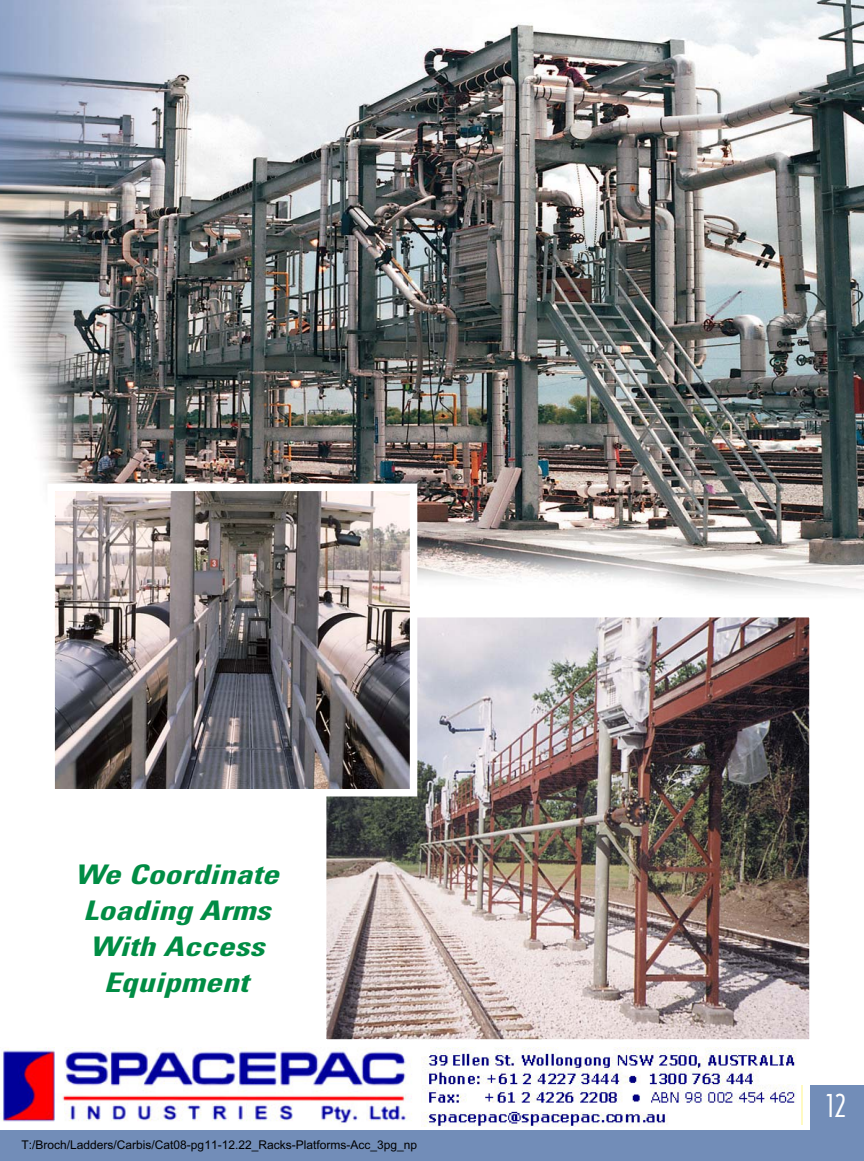
<style>
.page{position:relative;width:864px;height:1161px;background:#fff}
.page>*{position:absolute;margin:0;border:0;box-sizing:border-box;transform-origin:0 0}
.t1{font:30px "Arquitectura";color:#fff}
.t2{font:italic 700 condensed 27px/36px "Univers";color:#008c44;text-align:center;scale:1.25 1}
.t3{font:12px "Arial";color:#000}
</style>
<div class="page">
<div style="left:0;top:1131px;width:864px;height:30px;background:#728db8"></div>
<img style="left:0;top:0;width:864px;height:594px">
<img style="left:328px;top:619px;width:480px;height:419px">
<div style="left:319px;top:610px;width:498px;height:437px;border:8px solid #fff"></div>
<img style="left:56px;top:493px;width:352px;height:294px">
<div style="left:47px;top:484px;width:370px;height:312px;border:8px solid #fff"></div>
<div style="left:810px;top:1085px;width:54px;height:76px;background:#728db8"></div>
<img style="left:0;top:1047px;width:796px;height:79px">
<h2 class="t2" style="left:74px;top:859px;width:170px">We Coordinate<br>Loading Arms<br>With Access<br>Equipment</h2>
<p class="t3" style="left:22px;top:1140px;width:397px">T:/Broch/Ladders/Carbis/Cat08-pg11-12.22_Racks-Platforms-Acc_3pg_np</p>
<h1 class="t1" style="left:826px;top:1088px;width:22px">12</h1>
</div>
